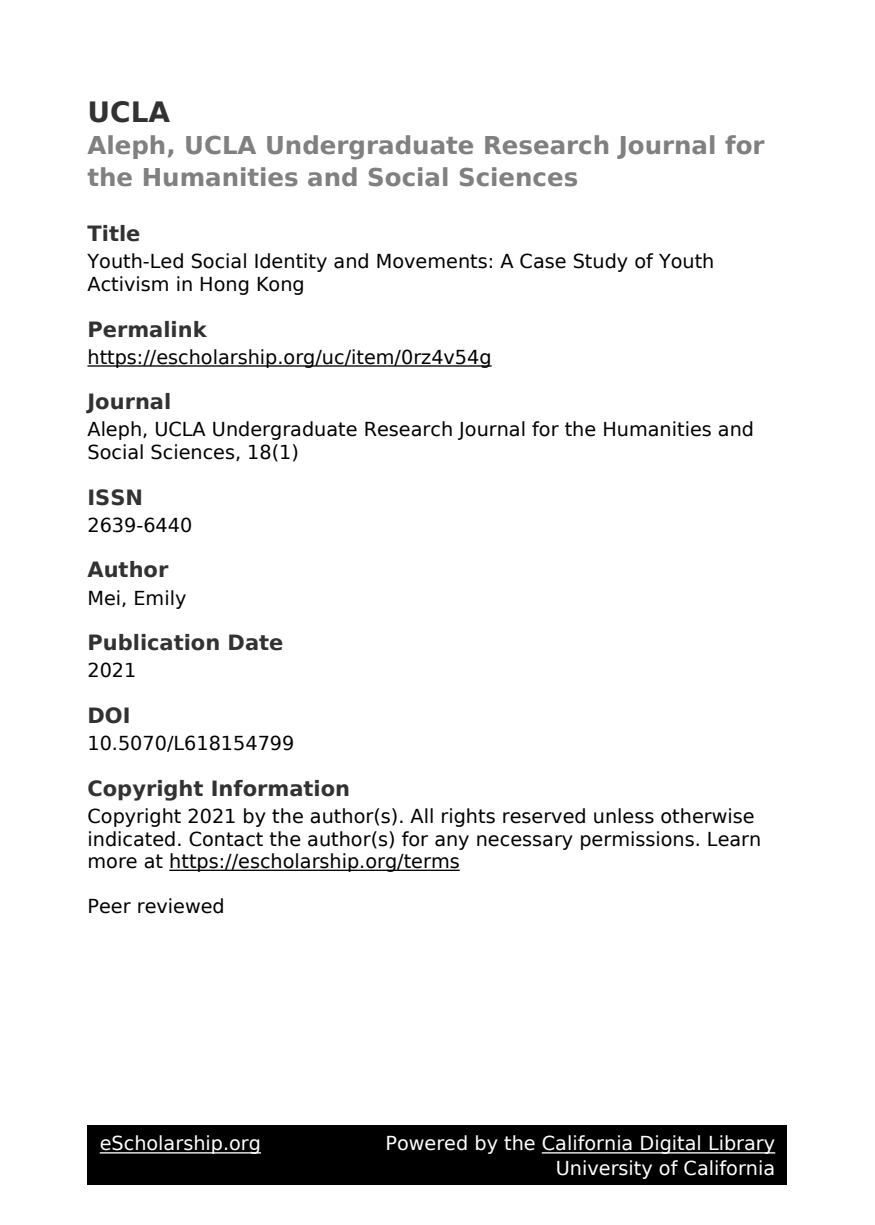
<style>
.page{position:relative;width:875px;height:1225px;background:#fff}
.page>*{position:absolute;margin:0;border:0;box-sizing:border-box;transform-origin:0 0}
.t1{font:700 28px "DejaVu Sans";color:#323232}
.t2{font:700 24.5px/31.3px "DejaVu Sans";color:#808080}
.t3{font:700 21px "DejaVu Sans";color:#323232}
.t4{font:19.25px/22.4px "DejaVu Sans";color:#000}
.t5{font:19.25px/24.5px "DejaVu Sans";color:#fff;text-align:right}
</style>
<div class="page">
<hr style="left:88px;top:365px;width:404px;height:2px;background:#000">
<hr style="left:169px;top:870px;width:291px;height:1px;background:#000">
<div style="left:88px;top:1125px;width:700px;height:60px;background:#000"></div>
<hr style="left:100px;top:1152px;width:161px;height:2px;background:#fff">
<hr style="left:542px;top:1152px;width:233px;height:2px;background:#fff">
<h1 class="t1" style="left:88px;top:101px;width:84px">UCLA</h1>
<p class="t2" style="left:88px;top:132px;width:679px">Aleph, UCLA Undergraduate Research Journal for the Humanities and Social Sciences</p>
<p class="t3" style="left:88px;top:225px;width:54px">Title</p>
<p class="t4" style="left:88px;top:252px;width:628px">Youth-Led Social Identity and Movements: A Case Study of Youth<br>Activism in Hong Kong</p>
<p class="t3" style="left:88px;top:321px;width:121px">Permalink</p>
<p class="t4" style="left:88px;top:347px;width:406px">https://escholarship.org/uc/item/0rz4v54g</p>
<p class="t3" style="left:88px;top:393px;width:85px">Journal</p>
<p class="t4" style="left:88px;top:420px;width:668px">Aleph, UCLA Undergraduate Research Journal for the Humanities and<br>Social Sciences, 18(1)</p>
<p class="t3" style="left:88px;top:489px;width:57px">ISSN</p>
<p class="t4" style="left:88px;top:515px;width:106px">2639-6440</p>
<p class="t3" style="left:88px;top:562px;width:82px">Author</p>
<p class="t4" style="left:88px;top:588px;width:100px">Mei, Emily</p>
<p class="t3" style="left:88px;top:634px;width:198px">Publication Date</p>
<p class="t4" style="left:88px;top:661px;width:50px">2021</p>
<p class="t3" style="left:88px;top:707px;width:45px">DOI</p>
<p class="t4" style="left:88px;top:734px;width:208px">10.5070/L618154799</p>
<p class="t3" style="left:88px;top:780px;width:264px">Copyright Information</p>
<p class="t4" style="left:88px;top:807px;width:675px">Copyright 2021 by the author(s). All rights reserved unless otherwise indicated. Contact the author(s) for any necessary permissions. Learn more at https://escholarship.org/terms</p>
<p class="t4" style="left:88px;top:896px;width:139px">Peer reviewed</p>
<p class="t5" style="left:100px;top:1133px;width:163px">eScholarship.org</p>
<p class="t5" style="left:385px;top:1133px;width:391px">Powered by the California Digital Library<br>University of California</p>
</div>
